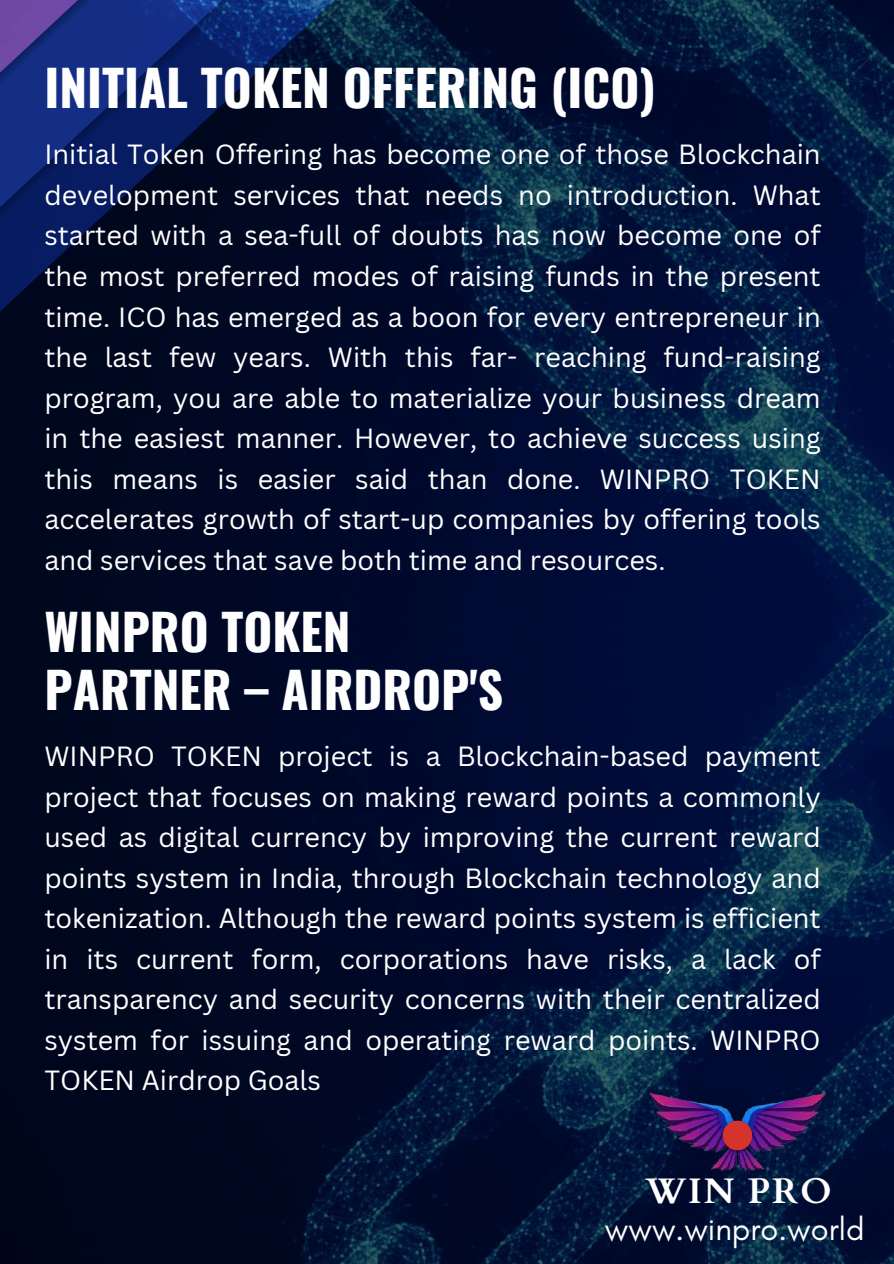
<style>
.page{position:relative;width:894px;height:1264px;background:#fff}
.page>*{position:absolute;margin:0;border:0;box-sizing:border-box;transform-origin:0 0}
.t1{font:700 49.5px/57.3px "Oswald";color:#fefefe}
.t2{font:700 35.55px "Cardo";letter-spacing:.05em;color:#fff}
.t3{font:32.55px "Glacial Indifference";color:#fff}
.t4{font:27px/40.5px "Canva Sans";color:#fff;text-align:justify}
</style>
<div class="page">
<img style="left:0;top:0;width:893px;height:1263px">
<img style="left:595px;top:1061px;width:278px;height:119px">
<div style="left:722px;top:1120px;width:30px;height:29px;background:#d6332c;border-radius:50%"></div>
<h1 class="t1" style="left:44px;top:57px;width:612px">INITIAL TOKEN OFFERING (ICO)</h1>
<p class="t4" style="left:44px;top:134px;width:777px">Initial Token Offering has become one of those Blockchain development services that needs no introduction. What started with a sea-full of doubts has now become one of the most preferred modes of raising funds in the present time. ICO has emerged as a boon for every entrepreneur in the last few years. With this far- reaching fund-raising program, you are able to materialize your business dream in the easiest manner. However, to achieve success using this means is easier said than done. WINPRO TOKEN accelerates growth of start-up companies by offering tools and services that save both time and resources.</p>
<h1 class="t1" style="left:44px;top:601px;width:460px">WINPRO TOKEN<br>PARTNER – AIRDROP'S</h1>
<p class="t4" style="left:44px;top:735px;width:777px">WINPRO TOKEN project is a Blockchain-based payment project that focuses on making reward points a commonly used as digital currency by improving the current reward points system in India, through Blockchain technology and tokenization. Although the reward points system is efficient in its current form, corporations have risks, a lack of transparency and security concerns with their centralized system for issuing and operating reward points. WINPRO TOKEN Airdrop Goals</p>
<h2 class="t2" style="left:645px;top:1168px;width:187px">WIN PRO</h2>
<p class="t3" style="left:604px;top:1208px;width:261px">www.winpro.world</p>
</div>
